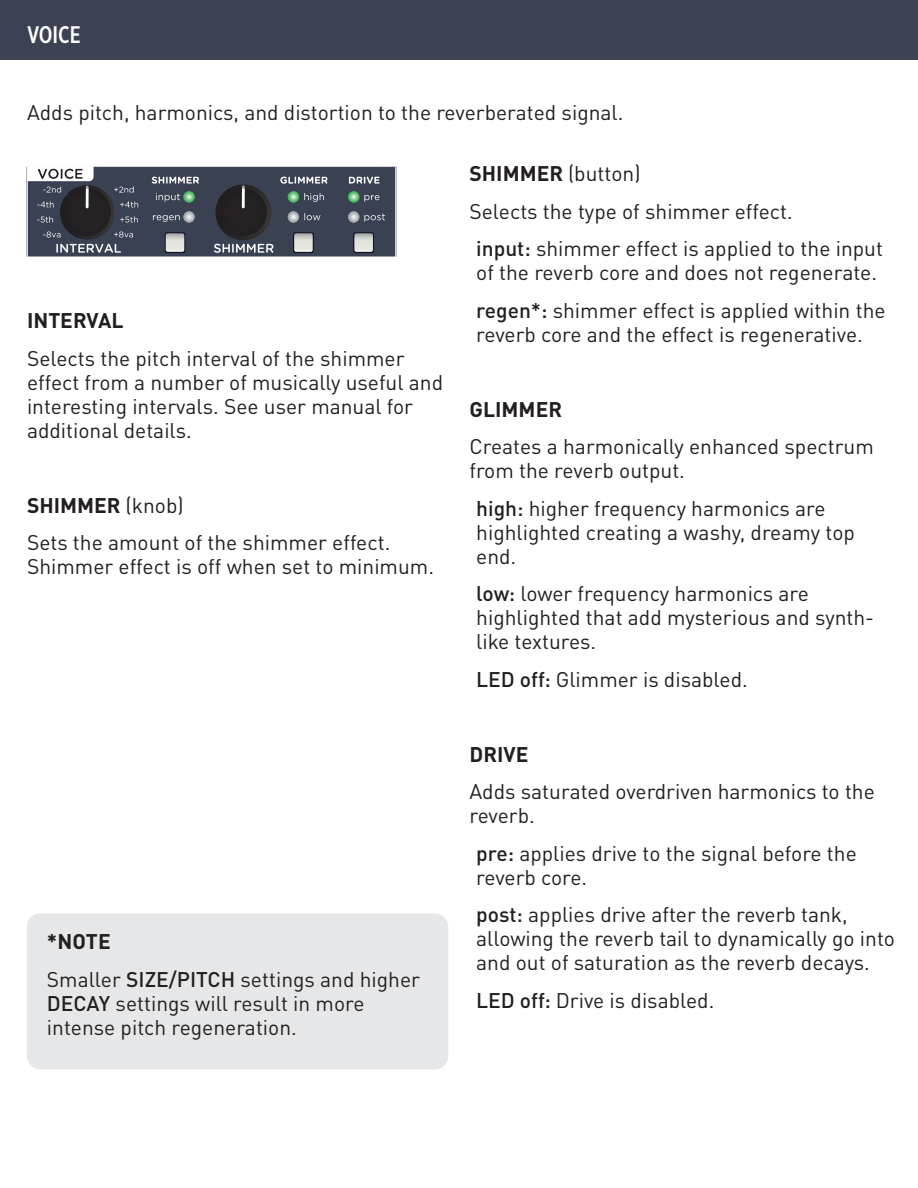
<style>
.page{position:relative;width:918px;height:1188px;background:#fff}
.page>*{position:absolute;margin:0;border:0;box-sizing:border-box;transform-origin:0 0}
.t1{font:500 24px "Gotham X Narrow";color:#fff}
.t2{font:21px/24px "DINOT";color:#231f20}
.t3{font:700 21px "DINOT";color:#231f20}
.s1{font-weight:400}
.s2{font-weight:500}
.s3{font-weight:700}
</style>
<div class="page">
<svg style="left:27px;top:167px;width:369px;height:89px;background:#4b505c"></svg>
<div style="left:0;top:0;width:918px;height:60px;background:#3c4253"></div>
<div style="left:27px;top:913px;width:421px;height:156px;background:#e6e7e9;border-radius:14px"></div>
<p class="t1" style="left:27px;top:20px;width:55px">VOICE</p>
<p class="t2" style="left:27px;top:100px;width:598px">Adds pitch, harmonics, and distortion to the reverberated signal.</p>
<p class="t3" style="left:27px;top:307px;width:98px">INTERVAL</p>
<p class="t2" style="left:27px;top:346px;width:418px">Selects the pitch interval of the shimmer effect from a number of musically useful and interesting intervals. See user manual for additional details.</p>
<p class="t3" style="left:27px;top:491px;width:158px">SHIMMER <span class="s1">(knob)</span></p>
<p class="t2" style="left:27px;top:530px;width:409px">Sets the amount of the shimmer effect.<br>Shimmer effect is off when set to minimum.</p>
<p class="t3" style="left:47px;top:928px;width:65px">*NOTE</p>
<p class="t2" style="left:47px;top:967px;width:375px">Smaller <span class="s2">SIZE/PITCH</span> settings and higher<br><span class="s2">DECAY</span> settings will result in more intense pitch regeneration.</p>
<p class="t2" style="left:470px;top:161px;width:173px"><span class="s3">SHIMMER</span> (button)</p>
<p class="t2" style="left:470px;top:199px;width:325px">Selects the type of shimmer effect.</p>
<p class="t2" style="left:476px;top:236px;width:408px"><span class="s2">input:</span> shimmer effect is applied to the input of the reverb core and does not regenerate.</p>
<p class="t2" style="left:476px;top:298px;width:411px"><span class="s2">regen*:</span> shimmer effect is applied within the reverb core and the effect is regenerative.</p>
<p class="t3" style="left:470px;top:395px;width:94px">GLIMMER</p>
<p class="t2" style="left:470px;top:434px;width:406px">Creates a harmonically enhanced spectrum from the reverb output.</p>
<p class="t2" style="left:476px;top:496px;width:380px"><span class="s2">high:</span> higher frequency harmonics are highlighted creating a washy, dreamy top end.</p>
<p class="t2" style="left:476px;top:581px;width:400px"><span class="s2">low:</span> lower frequency harmonics are highlighted that add mysterious and synth&shy;like textures.</p>
<p class="t2" style="left:476px;top:667px;width:273px"><span class="s2">LED off:</span> Glimmer is disabled.</p>
<p class="t3" style="left:470px;top:740px;width:60px">DRIVE</p>
<p class="t2" style="left:470px;top:779px;width:407px">Adds saturated overdriven harmonics to the reverb.</p>
<p class="t2" style="left:476px;top:841px;width:382px"><span class="s2">pre:</span> applies drive to the signal before the reverb core.</p>
<p class="t2" style="left:476px;top:902px;width:420px"><span class="s2">post:</span> applies drive after the reverb tank, allowing the reverb tail to dynamically go into and out of saturation as the reverb decays.</p>
<p class="t2" style="left:476px;top:988px;width:240px"><span class="s2">LED off:</span> Drive is disabled.</p>
</div>
